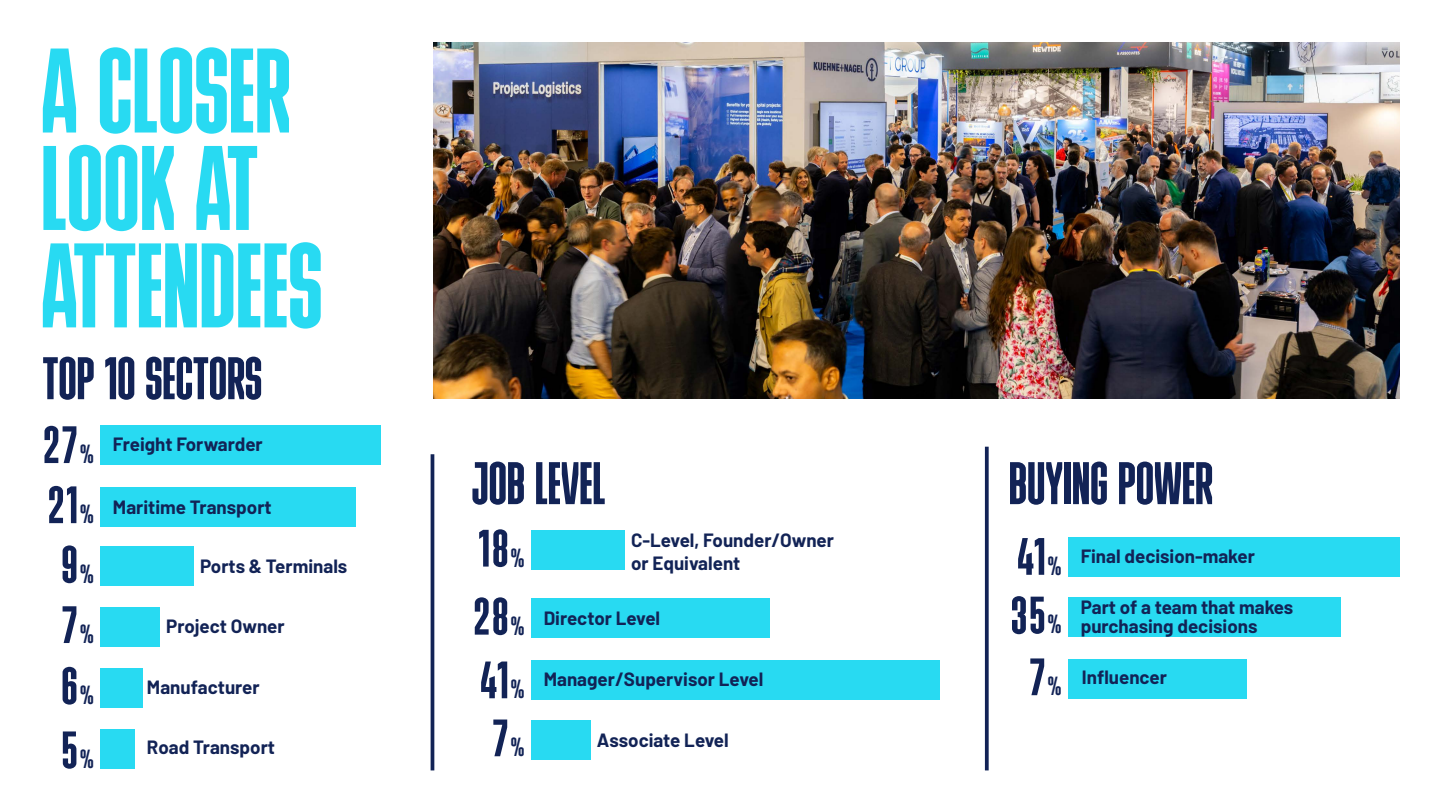
<style>
.page{position:relative;width:1441px;height:810px;background:#fff}
.page>*{position:absolute;margin:0;border:0;box-sizing:border-box;transform-origin:0 0}
.t1{font:120px/97.4px "Bulevar";color:#28daf2}
.t2{font:60px "Bulevar";color:#122356}
.t3{font:52.5px/62.6px "Bulevar";letter-spacing:.045em;color:#122356;text-align:justify}
.t4{font:700 18.75px/18.8px "Barlow";color:#122356}
.s1{font-size:26.25px}
.s2{font-family:"Bulevar";font-weight:400;font-size:52.5px}
.s3{font-family:"Bulevar";font-weight:400;font-size:26.25px}
</style>
<div class="page">
<img style="left:433px;top:43px;width:966px;height:355px">
<div style="left:100px;top:425px;width:281px;height:40px;background:#28daf2"></div>
<div style="left:1067px;top:537px;width:332px;height:40px;background:#28daf2"></div>
<div style="left:100px;top:487px;width:255px;height:40px;background:#28daf2"></div>
<div style="left:1067px;top:597px;width:272px;height:40px;background:#28daf2"></div>
<div style="left:100px;top:546px;width:94px;height:40px;background:#28daf2"></div>
<div style="left:1067px;top:659px;width:179px;height:40px;background:#28daf2"></div>
<div style="left:100px;top:607px;width:60px;height:40px;background:#28daf2"></div>
<div style="left:100px;top:668px;width:43px;height:40px;background:#28daf2"></div>
<div style="left:100px;top:729px;width:34px;height:40px;background:#28daf2"></div>
<div style="left:531px;top:660px;width:408px;height:40px;background:#28daf2"></div>
<div style="left:531px;top:598px;width:238px;height:40px;background:#28daf2"></div>
<div style="left:531px;top:530px;width:93px;height:40px;background:#28daf2"></div>
<div style="left:531px;top:720px;width:59px;height:40px;background:#28daf2"></div>
<svg style="left:430px;top:454px;width:4px;height:316px"></svg>
<svg style="left:984px;top:447px;width:4px;height:323px"></svg>
<h1 class="t1" style="left:41px;top:43px;width:283px">A CLOSER<br>LOOK AT<br>ATTENDEES</h1>
<h2 class="t2" style="left:43px;top:345px;width:221px">TOP 10 SECTORS</h2>
<h3 class="t3" style="left:43px;top:414px;width:52px">27<span class="s1">%</span></h3>
<h3 class="t3" style="left:48px;top:474px;width:47px">21<span class="s1">%</span></h3>
<h3 class="t3" style="left:61px;top:533px;width:34px">9<span class="s1">%</span></h3>
<h3 class="t3" style="left:61px;top:594px;width:34px">7<span class="s1">% </span>6<span class="s1">% </span>5<span class="s1">%</span></h3>
<p class="t4" style="left:113px;top:434px;width:151px">Freight Forwarder</p>
<p class="t4" style="left:113px;top:496px;width:160px">Maritime Transport</p>
<p class="t4" style="left:200px;top:556px;width:149px">Ports &amp; Terminals</p>
<p class="t4" style="left:166px;top:616px;width:120px">Project Owner</p>
<p class="t4" style="left:147px;top:677px;width:114px">Manufacturer</p>
<p class="t4" style="left:147px;top:736px;width:130px">Road Transport</p>
<h2 class="t2" style="left:472px;top:450px;width:135px">JOB LEVEL</h2>
<h2 class="t2" style="left:1008px;top:450px;width:206px">BUYING POWER</h2>
<h3 class="t3" style="left:478px;top:517px;width:48px">18<span class="s1">%</span></h3>
<p class="t4" style="left:631px;top:528px;width:204px;line-height:22.5px">C-Level, Founder/Owner or Equivalent</p>
<h3 class="t3" style="left:1016px;top:525px;width:46px">41<span class="s1">%</span></h3>
<p class="t4" style="left:1080px;top:545px;width:176px">Final decision-maker</p>
<h3 class="t3" style="left:1010px;top:584px;width:52px">35<span class="s1">%</span></h3>
<p class="t4" style="left:473px;top:607px;width:188px"><span class="s2">28</span><span class="s3">%</span> Director Level</p>
<p class="t4" style="left:1080px;top:596px;width:214px">Part of a team that makes purchasing decisions</p>
<h3 class="t3" style="left:480px;top:649px;width:46px">41<span class="s1">%</span></h3>
<p class="t4" style="left:543px;top:669px;width:221px">Manager/Supervisor Level</p>
<h3 class="t3" style="left:493px;top:707px;width:33px">7<span class="s1">%</span></h3>
<p class="t4" style="left:597px;top:729px;width:133px">Associate Level</p>
<h3 class="t3" style="left:1029px;top:646px;width:33px">7<span class="s1">%</span></h3>
<p class="t4" style="left:1081px;top:667px;width:87px">Influencer</p>
</div>
